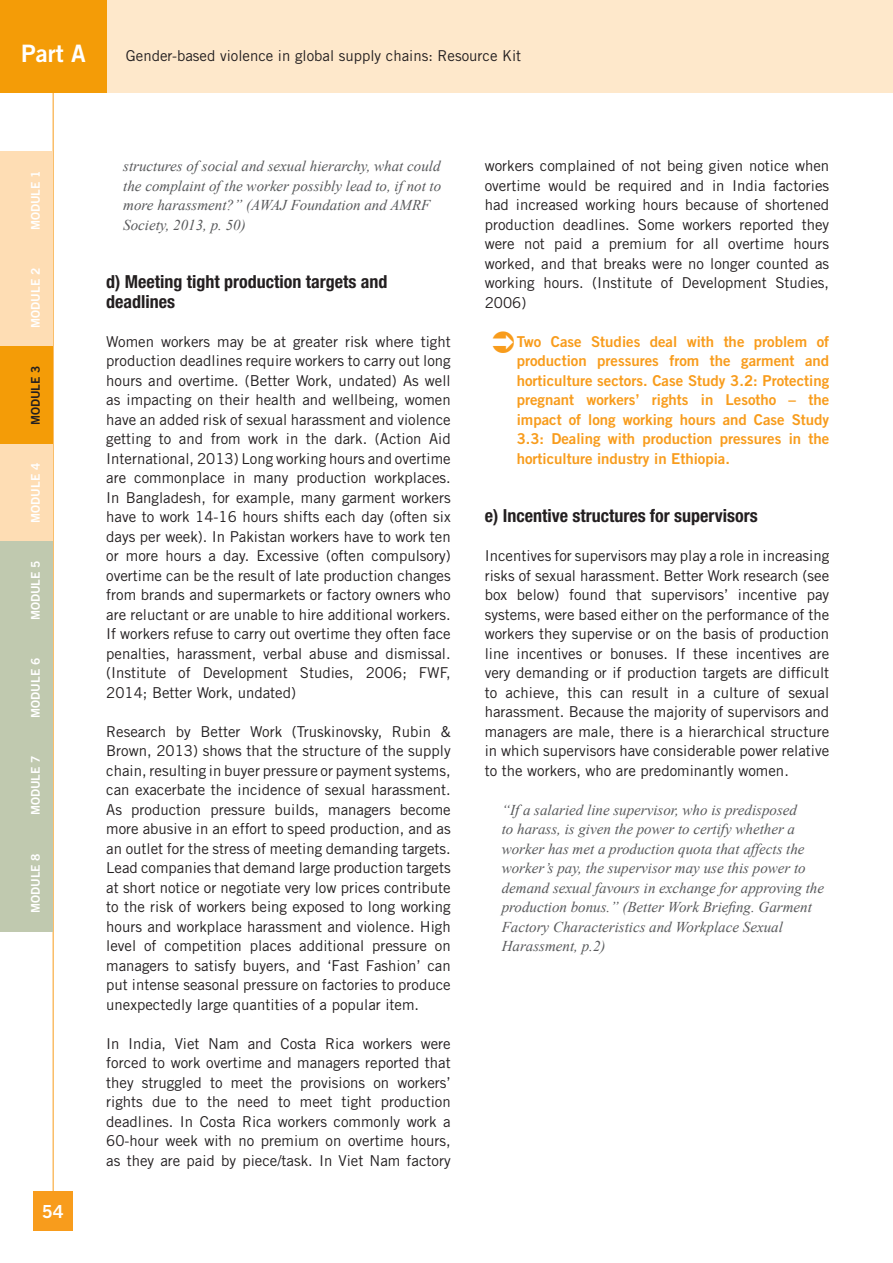
<style>
.page{position:relative;width:893px;height:1263px;background:#fff}
.page>*{position:absolute;margin:0;border:0;box-sizing:border-box;transform-origin:0 0}
.t1{font:24px "Trade Gothic Bold Two";color:#fff}
.t2{font:700 condensed 18px/19.5px "Helvetica Neue";color:#231f20}
.t3{font:18px "Trade Gothic Bold Two";color:#fff}
.t4{font:15px/19.5px "Trade Gothic";color:#231f20;text-align:justify}
.t5{font:italic 15px/19.5px "Times New Roman";color:#57585a}
.t6{font:15px/19.5px "Trade Gothic Bold Two";color:#f89c1c;text-align:justify}
.t7{font:12px "Trade Gothic Bold Two";color:#fff}
.t8{font:12px "Trade Gothic Bold Two";color:#231f20}
</style>
<div class="page">
<div style="left:34px;top:1191px;width:39px;height:39px;background:#f89c1c"></div>
<div style="left:0;top:0;width:893px;height:93px;background:#fee8cb"></div>
<hr style="left:53px;top:0;width:1px;height:1192px;background:#f89c1c">
<div style="left:0;top:0;width:107px;height:93px;background:#f49c07"></div>
<div style="left:0;top:152px;width:53px;height:97px;background:#feddb4"></div>
<div style="left:0;top:249px;width:53px;height:97px;background:#feddb4"></div>
<div style="left:0;top:346px;width:53px;height:98px;background:#f49c07"></div>
<div style="left:0;top:444px;width:53px;height:98px;background:#feddb4"></div>
<div style="left:0;top:542px;width:53px;height:97px;background:#c0c9af"></div>
<div style="left:0;top:639px;width:53px;height:97px;background:#c0c9af"></div>
<div style="left:0;top:736px;width:53px;height:98px;background:#c0c9af"></div>
<div style="left:0;top:834px;width:53px;height:98px;background:#c0c9af"></div>
<h1 class="t1" style="left:21px;top:38px;width:66px">Part A</h1>
<p class="t4" style="left:126px;top:45px;width:397px">Gender-based violence in global supply chains: Resource Kit</p>
<p class="t7" style="left:28px;top:230px;width:61px;rotate:-90deg">MODULE 1</p>
<p class="t7" style="left:28px;top:328px;width:61px;rotate:-90deg">MODULE 2</p>
<p class="t8" style="left:28px;top:425px;width:61px;rotate:-90deg">MODULE 3</p>
<p class="t7" style="left:28px;top:523px;width:61px;rotate:-90deg">MODULE 4</p>
<p class="t7" style="left:28px;top:620px;width:61px;rotate:-90deg">MODULE 5</p>
<p class="t7" style="left:28px;top:718px;width:61px;rotate:-90deg">MODULE 6</p>
<p class="t7" style="left:28px;top:815px;width:61px;rotate:-90deg">MODULE 7</p>
<p class="t7" style="left:28px;top:913px;width:61px;rotate:-90deg">MODULE 8</p>
<p class="t3" style="left:42px;top:1200px;width:23px">54</p>
<p class="t5" style="left:123px;top:156px;width:319px">structures of social and sexual hierarchy, what could the complaint of the worker possibly lead to, if not to more harassment?” (AWAJ Foundation and AMRF Society, 2013, p. 50)</p>
<p class="t2" style="left:106px;top:272px;width:283px">d) Meeting tight production targets and deadlines</p>
<p class="t4" style="left:106px;top:331px;width:346px">Women workers may be at greater risk where tight production deadlines require workers to carry out long hours and overtime. (Better Work, undated) As well as impacting on their health and wellbeing, women have an added risk of sexual harassment and violence getting to and from work in the dark. (Action Aid International, 2013) Long working hours and overtime are commonplace in many production workplaces.<br>In Bangladesh, for example, many garment workers have to work 14-16 hours shifts each day (often six days per week). In Pakistan workers have to work ten or more hours a day. Excessive (often compulsory) overtime can be the result of late production changes from brands and supermarkets or factory owners who are reluctant or are unable to hire additional workers.<br>If workers refuse to carry out overtime they often face penalties, harassment, verbal abuse and dismissal. (Institute of Development Studies, 2006; FWF, 2014; Better Work, undated)</p>
<p class="t4" style="left:106px;top:721px;width:346px">Research by Better Work (Truskinovsky, Rubin &amp; Brown, 2013) shows that the structure of the supply chain, resulting in buyer pressure or payment systems, can exacerbate the incidence of sexual harassment.<br>As production pressure builds, managers become more abusive in an effort to speed production, and as an outlet for the stress of meeting demanding targets.<br>Lead companies that demand large production targets at short notice or negotiate very low prices contribute to the risk of workers being exposed to long working hours and workplace harassment and violence. High level of competition places additional pressure on managers to satisfy buyers, and ‘Fast Fashion’ can put intense seasonal pressure on factories to produce unexpectedly large quantities of a popular item.</p>
<p class="t4" style="left:106px;top:1033px;width:346px">In India, Viet Nam and Costa Rica workers were forced to work overtime and managers reported that they struggled to meet the provisions on workers’ rights due to the need to meet tight production deadlines. In Costa Rica workers commonly work a 60-hour week with no premium on overtime hours, as they are paid by piece/task. In Viet Nam factory</p>
<p class="t4" style="left:485px;top:156px;width:346px">workers complained of not being given notice when overtime would be required and in India factories had increased working hours because of shortened production deadlines. Some workers reported they were not paid a premium for all overtime hours worked, and that breaks were no longer counted as working hours. (Institute of Development Studies, 2006)</p>
<p class="t6" style="left:517px;top:331px;width:314px">Two Case Studies deal with the problem of production pressures from the garment and horticulture sectors. Case Study 3.2: Protecting pregnant workers’ rights in Lesotho – the impact of long working hours and Case Study 3.3: Dealing with production pressures in the horticulture industry in Ethiopia.</p>
<p class="t2" style="left:485px;top:506px;width:275px">e) Incentive structures for supervisors</p>
<p class="t4" style="left:485px;top:546px;width:346px">Incentives for supervisors may play a role in increasing risks of sexual harassment. Better Work research (see box below) found that supervisors’ incentive pay systems, were based either on the performance of the workers they supervise or on the basis of production line incentives or bonuses. If these incentives are very demanding or if production targets are difficult to achieve, this can result in a culture of sexual harassment. Because the majority of supervisors and managers are male, there is a hierarchical structure in which supervisors have considerable power relative to the workers, who are predominantly women.</p>
<p class="t5" style="left:502px;top:799px;width:324px">“If a salaried line supervisor, who is predisposed<br>to harass, is given the power to certify whether a worker has met a production quota that affects the worker’s pay, the supervisor may use this power to demand sexual favours in exchange for approving the production bonus.” (Better Work Briefing. Garment Factory Characteristics and Workplace Sexual Harassment, p.2)</p>
</div>
